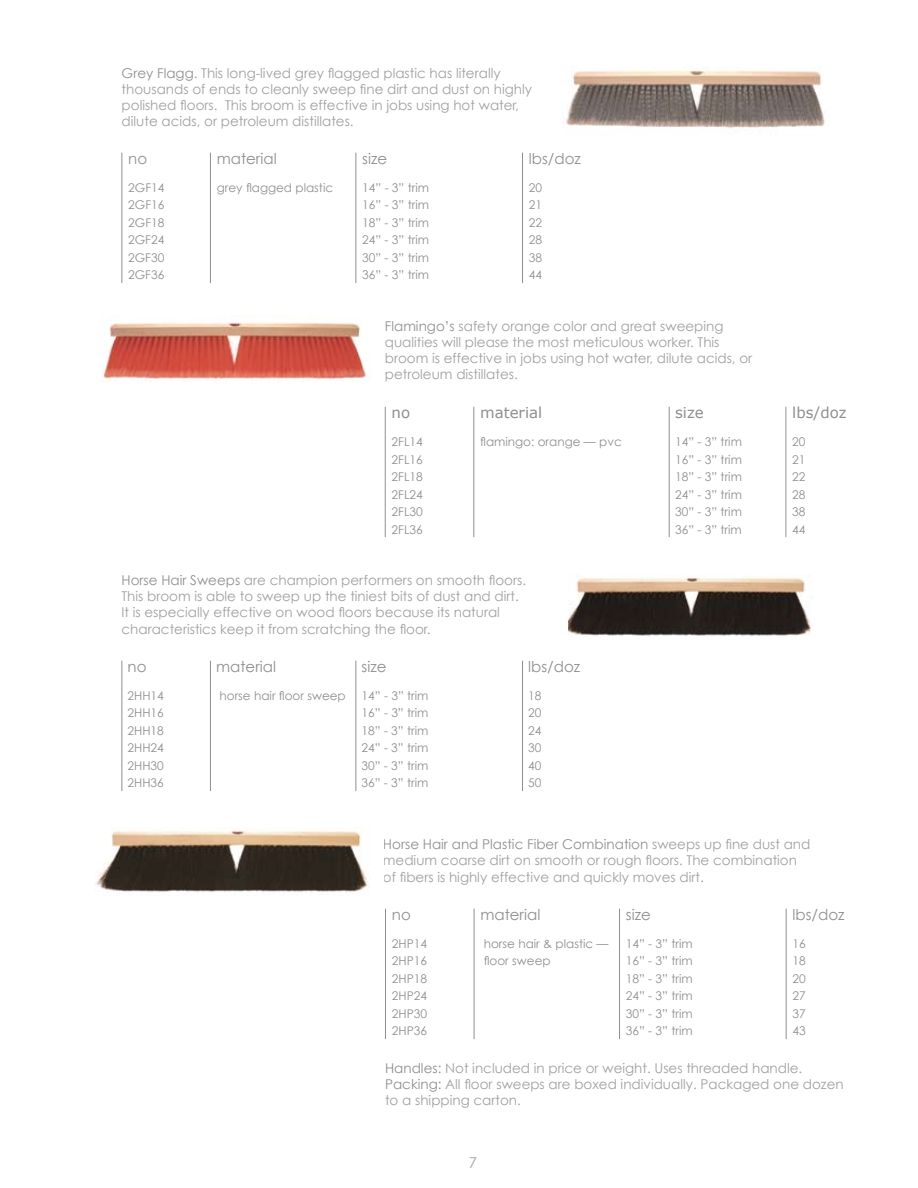
<style>
.page{position:relative;width:918px;height:1188px;background:#fff}
.page>*{position:absolute;margin:0;border:0;box-sizing:border-box;transform-origin:0 0}
.t1{font:15px "Century Gothic";color:#8f8f8f}
.t2{font:15px "Verdana";color:#8f8f8f}
.t3{font:15px "Century Gothic";color:#a5a5a5}
.t4{font:13.5px/16.2px "Century Gothic";color:#a0a0a0}
.t5{font:12px "Century Gothic";color:#8f8f8f}
.s1{color:#8f8f8f}
</style>
<div class="page">
<hr style="left:122px;top:661px;width:1px;height:130px;background:#8f8f8f">
<hr style="left:210px;top:661px;width:1px;height:130px;background:#8f8f8f">
<hr style="left:356px;top:661px;width:1px;height:130px;background:#8f8f8f">
<hr style="left:522px;top:661px;width:1px;height:130px;background:#8f8f8f">
<hr style="left:385px;top:909px;width:1px;height:130px;background:#8f8f8f">
<hr style="left:474px;top:909px;width:1px;height:130px;background:#8f8f8f">
<hr style="left:619px;top:909px;width:1px;height:130px;background:#8f8f8f">
<hr style="left:786px;top:909px;width:1px;height:130px;background:#8f8f8f">
<img style="left:569px;top:576px;width:242px;height:60px">
<img style="left:95px;top:830px;width:275px;height:63px">
<img style="left:566px;top:69px;width:259px;height:60px">
<img style="left:102px;top:315px;width:270px;height:67px">
<hr style="left:122px;top:153px;width:1px;height:130px;background:#8f8f8f">
<hr style="left:210px;top:153px;width:1px;height:130px;background:#8f8f8f">
<hr style="left:356px;top:153px;width:1px;height:130px;background:#8f8f8f">
<hr style="left:522px;top:153px;width:1px;height:130px;background:#8f8f8f">
<hr style="left:385px;top:407px;width:1px;height:130px;background:#8f8f8f">
<hr style="left:473px;top:407px;width:1px;height:130px;background:#8f8f8f">
<hr style="left:669px;top:407px;width:1px;height:130px;background:#8f8f8f">
<hr style="left:786px;top:407px;width:1px;height:130px;background:#8f8f8f">
<p class="t4" style="left:122px;top:64px;width:412px"><span class="s1">Grey Flagg</span>. This long-lived grey flagged plastic has literally thousands of ends to cleanly sweep fine dirt and dust on highly polished floors. This broom is effective in jobs using hot water, dilute acids, or petroleum distillates.</p>
<p class="t1" style="left:128px;top:149px;width:20px">no</p>
<p class="t1" style="left:217px;top:149px;width:61px">material</p>
<p class="t1" style="left:362px;top:149px;width:26px">size</p>
<p class="t1" style="left:529px;top:149px;width:54px">lbs/doz</p>
<p class="t5" style="left:128px;top:180px;width:38px">2GF14</p>
<p class="t5" style="left:217px;top:180px;width:118px">grey flagged plastic</p>
<p class="t5" style="left:362px;top:180px;width:68px">14” - 3” trim</p>
<p class="t5" style="left:529px;top:180px;width:15px">20</p>
<p class="t5" style="left:128px;top:198px;width:38px">2GF16</p>
<p class="t5" style="left:362px;top:198px;width:68px">16” - 3” trim</p>
<p class="t5" style="left:529px;top:198px;width:15px">21</p>
<p class="t5" style="left:128px;top:215px;width:38px">2GF18</p>
<p class="t5" style="left:362px;top:215px;width:68px">18” - 3” trim</p>
<p class="t5" style="left:529px;top:215px;width:15px">22</p>
<p class="t5" style="left:128px;top:233px;width:38px">2GF24</p>
<p class="t5" style="left:362px;top:233px;width:68px">24” - 3” trim</p>
<p class="t5" style="left:529px;top:233px;width:15px">28</p>
<p class="t5" style="left:128px;top:250px;width:38px">2GF30</p>
<p class="t5" style="left:362px;top:250px;width:68px">30” - 3” trim</p>
<p class="t5" style="left:529px;top:250px;width:15px">38</p>
<p class="t5" style="left:128px;top:268px;width:38px">2GF36</p>
<p class="t5" style="left:362px;top:268px;width:68px">36” - 3” trim</p>
<p class="t5" style="left:529px;top:268px;width:15px">44</p>
<p class="t4" style="left:385px;top:318px;width:369px"><span class="s1">Flamingo’s</span> safety orange color and great sweeping qualities will please the most meticulous worker. This broom is effective in jobs using hot water, dilute acids, or petroleum distillates.</p>
<p class="t2" style="left:392px;top:403px;width:20px">no</p>
<p class="t2" style="left:480px;top:403px;width:64px">material</p>
<p class="t2" style="left:675px;top:403px;width:30px">size</p>
<p class="t2" style="left:792px;top:403px;width:56px">lbs/doz</p>
<p class="t5" style="left:392px;top:434px;width:33px">2FL14</p>
<p class="t5" style="left:480px;top:434px;width:143px">flamingo: orange — pvc</p>
<p class="t5" style="left:675px;top:434px;width:68px">14” - 3” trim</p>
<p class="t5" style="left:792px;top:434px;width:15px">20</p>
<p class="t5" style="left:392px;top:452px;width:33px">2FL16</p>
<p class="t5" style="left:675px;top:452px;width:68px">16” - 3” trim</p>
<p class="t5" style="left:792px;top:452px;width:15px">21</p>
<p class="t5" style="left:392px;top:469px;width:33px">2FL18</p>
<p class="t5" style="left:675px;top:469px;width:68px">18” - 3” trim</p>
<p class="t5" style="left:792px;top:469px;width:15px">22</p>
<p class="t5" style="left:392px;top:487px;width:33px">2FL24</p>
<p class="t5" style="left:675px;top:487px;width:68px">24” - 3” trim</p>
<p class="t5" style="left:792px;top:487px;width:15px">28</p>
<p class="t5" style="left:392px;top:505px;width:33px">2FL30</p>
<p class="t5" style="left:675px;top:505px;width:68px">30” - 3” trim</p>
<p class="t5" style="left:792px;top:505px;width:15px">38</p>
<p class="t5" style="left:392px;top:522px;width:33px">2FL36</p>
<p class="t5" style="left:675px;top:522px;width:68px">36” - 3” trim</p>
<p class="t5" style="left:792px;top:522px;width:15px">44</p>
<p class="t4" style="left:121px;top:572px;width:406px"><span class="s1">Horse Hair Sweeps</span> are champion performers on smooth floors.<br>This broom is able to sweep up the tiniest bits of dust and dirt.<br>It is especially effective on wood floors because its natural characteristics keep it from scratching the floor.</p>
<p class="t1" style="left:128px;top:657px;width:20px">no</p>
<p class="t1" style="left:216px;top:657px;width:61px">material</p>
<p class="t1" style="left:362px;top:657px;width:26px">size</p>
<p class="t1" style="left:528px;top:657px;width:54px">lbs/doz</p>
<p class="t5" style="left:128px;top:688px;width:38px">2HH14</p>
<p class="t5" style="left:220px;top:688px;width:128px">horse hair floor sweep</p>
<p class="t5" style="left:362px;top:688px;width:68px">14” - 3” trim</p>
<p class="t5" style="left:528px;top:688px;width:15px">18</p>
<p class="t5" style="left:128px;top:706px;width:38px">2HH16</p>
<p class="t5" style="left:362px;top:706px;width:68px">16” - 3” trim</p>
<p class="t5" style="left:528px;top:706px;width:15px">20</p>
<p class="t5" style="left:128px;top:723px;width:38px">2HH18</p>
<p class="t5" style="left:362px;top:723px;width:68px">18” - 3” trim</p>
<p class="t5" style="left:528px;top:723px;width:15px">24</p>
<p class="t5" style="left:128px;top:741px;width:38px">2HH24</p>
<p class="t5" style="left:362px;top:741px;width:68px">24” - 3” trim</p>
<p class="t5" style="left:528px;top:741px;width:15px">30</p>
<p class="t5" style="left:128px;top:758px;width:38px">2HH30</p>
<p class="t5" style="left:362px;top:758px;width:68px">30” - 3” trim</p>
<p class="t5" style="left:528px;top:758px;width:15px">40</p>
<p class="t5" style="left:128px;top:776px;width:38px">2HH36</p>
<p class="t5" style="left:362px;top:776px;width:68px">36” - 3” trim</p>
<p class="t5" style="left:528px;top:776px;width:15px">50</p>
<p class="t4" style="left:383px;top:836px;width:429px"><span class="s1">Horse Hair and Plastic Fiber Combination</span> sweeps up fine dust and medium coarse dirt on smooth or rough floors. The combination of fibers is highly effective and quickly moves dirt.</p>
<p class="t1" style="left:392px;top:905px;width:20px">no</p>
<p class="t1" style="left:480px;top:905px;width:61px">material</p>
<p class="t1" style="left:626px;top:905px;width:26px">size</p>
<p class="t1" style="left:793px;top:905px;width:54px">lbs/doz</p>
<p class="t5" style="left:392px;top:936px;width:37px">2HP14</p>
<p class="t5" style="left:484px;top:936px;width:126px">horse hair &amp; plastic —</p>
<p class="t5" style="left:626px;top:936px;width:68px">14” - 3” trim</p>
<p class="t5" style="left:793px;top:936px;width:15px">16</p>
<p class="t5" style="left:392px;top:954px;width:37px">2HP16</p>
<p class="t5" style="left:484px;top:954px;width:68px">floor sweep</p>
<p class="t5" style="left:626px;top:954px;width:68px">16” - 3” trim</p>
<p class="t5" style="left:793px;top:954px;width:15px">18</p>
<p class="t5" style="left:392px;top:971px;width:37px">2HP18</p>
<p class="t5" style="left:626px;top:971px;width:68px">18” - 3” trim</p>
<p class="t5" style="left:793px;top:971px;width:15px">20</p>
<p class="t5" style="left:392px;top:989px;width:37px">2HP24</p>
<p class="t5" style="left:626px;top:989px;width:68px">24” - 3” trim</p>
<p class="t5" style="left:792px;top:989px;width:15px">27</p>
<p class="t5" style="left:392px;top:1006px;width:37px">2HP30</p>
<p class="t5" style="left:626px;top:1006px;width:68px">30” - 3” trim</p>
<p class="t5" style="left:792px;top:1006px;width:15px">37</p>
<p class="t5" style="left:392px;top:1024px;width:37px">2HP36</p>
<p class="t5" style="left:626px;top:1024px;width:68px">36” - 3” trim</p>
<p class="t5" style="left:792px;top:1024px;width:15px">43</p>
<p class="t4" style="left:385px;top:1060px;width:460px"><span class="s1">Handles:</span> Not included in price or weight. Uses threaded handle.<br><span class="s1">Packing:</span> All floor sweeps are boxed individually. Packaged one dozen to a shipping carton.</p>
<p class="t3" style="left:469px;top:1153px;width:10px">7</p>
</div>
